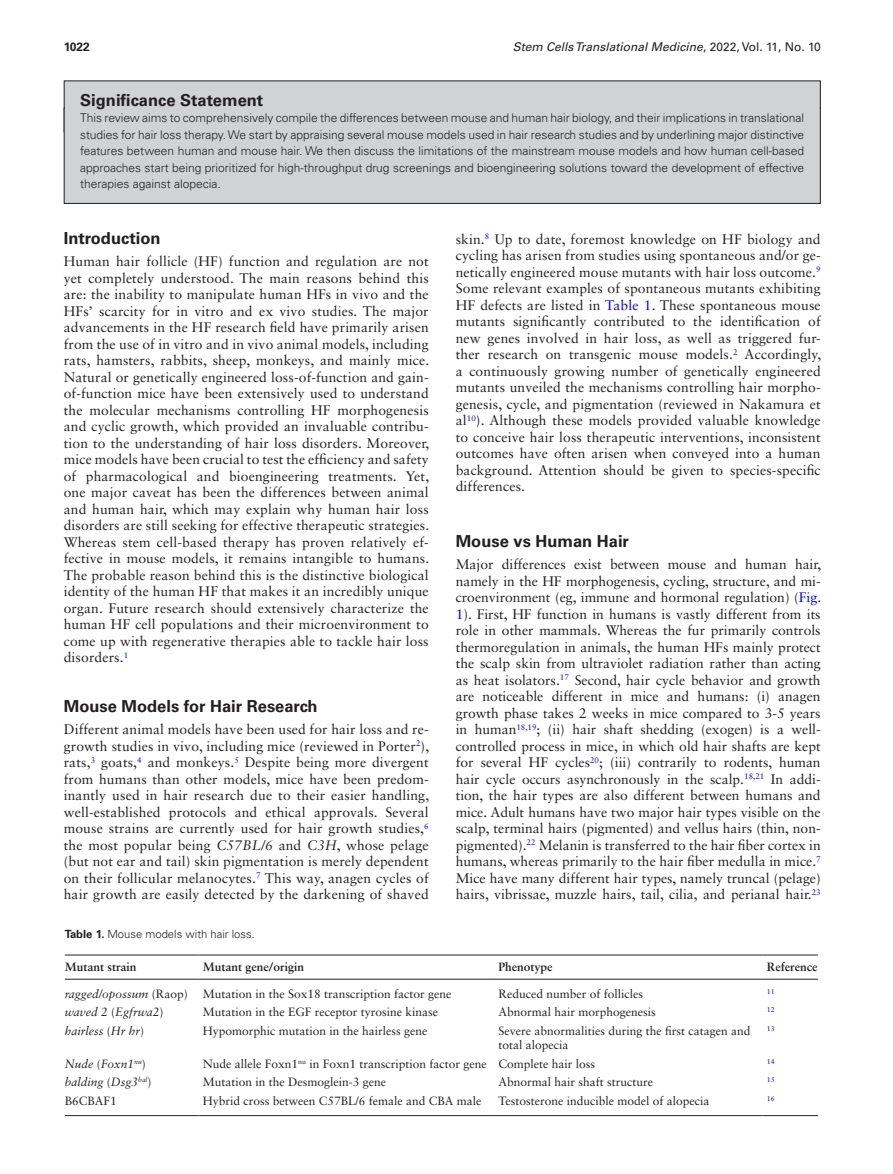
<style>
.page{position:relative;width:893px;height:1174px;background:#fff}
.page>*{position:absolute;margin:0;border:0;box-sizing:border-box;transform-origin:0 0}
.t1{font:700 16.5px "Univers LT Std";color:#231f20}
.t2{font:13.8px/16.5px "Sabon LT Std";letter-spacing:.01em;color:#231f20;text-align:justify}
.t3{font:300 12px/16.5px "Univers LT Std";color:#231f20;text-align:justify}
.t4{font:12px/14.2px "Sabon LT Std";color:#231f20}
.t5{font:italic 12px "Sabon LT Std";color:#231f20}
.t6{font:italic 12px "Univers LT Std";color:#231f20}
.t7{font:700 12px "Sabon LT Std";color:#231f20}
.t8{font:700 12px "Univers LT Std";color:#231f20}
.t9{font:300 11.25px "Univers LT Std";color:#231f20}
.t10{font:7.05px "Sabon LT Std";color:#00f}
.s1{font-style:normal}
.s2{font-style:italic}
.s3{color:#00f}
.s4{font-weight:700}
</style>
<div class="page">
<div style="left:64px;top:81px;width:757px;height:49px;background:#d1d2d4"></div>
<div style="left:64px;top:109px;width:757px;height:94px;background:#d1d2d4"></div>
<div style="left:64px;top:107px;width:757px;height:97px;border:1px solid #231f20"></div>
<hr style="left:65px;top:954px;width:133px;height:1px;background:#231f20">
<hr style="left:65px;top:978px;width:133px;height:1px;background:#231f20">
<hr style="left:198px;top:954px;width:296px;height:1px;background:#231f20">
<hr style="left:198px;top:978px;width:296px;height:1px;background:#231f20">
<hr style="left:494px;top:954px;width:268px;height:1px;background:#231f20">
<hr style="left:494px;top:978px;width:268px;height:1px;background:#231f20">
<hr style="left:762px;top:954px;width:56px;height:1px;background:#231f20">
<hr style="left:762px;top:978px;width:56px;height:1px;background:#231f20">
<hr style="left:65px;top:1115px;width:133px;height:1px;background:#231f20">
<hr style="left:198px;top:1115px;width:296px;height:1px;background:#231f20">
<hr style="left:494px;top:1115px;width:268px;height:1px;background:#231f20">
<hr style="left:762px;top:1115px;width:56px;height:1px;background:#231f20">
<p class="t8" style="left:64px;top:40px;width:27px">1022</p>
<p class="t6" style="left:513px;top:40px;width:309px">Stem Cells Translational Medicine<span class="s1">, 2022, Vol. 11, No. 10</span></p>
<p class="t1" style="left:80px;top:90px;width:185px">Significance Statement</p>
<p class="t3" style="left:80px;top:110px;width:725px">This review aims to comprehensively compile the differences between mouse and human hair biology, and their implications in translational studies for hair loss therapy. We start by appraising several mouse models used in hair research studies and by underlining major distinctive features between human and mouse hair. We then discuss the limitations of the mainstream mouse models and how human cell-based approaches start being prioritized for high-throughput drug screenings and bioengineering solutions toward the development of effective therapies against alopecia.</p>
<p class="t1" style="left:64px;top:228px;width:98px">Introduction</p>
<p class="t2" style="left:64px;top:253px;width:367px">Human hair follicle (HF) function and regulation are not yet completely understood. The main reasons behind this are: the inability to manipulate human HFs in vivo and the HFs’ scarcity for in vitro and ex vivo studies. The major advancements in the HF research field have primarily arisen from the use of in vitro and in vivo animal models, including rats, hamsters, rabbits, sheep, monkeys, and mainly mice.<br>Natural or genetically engineered loss-of-function and gain&shy;of-function mice have been extensively used to understand the molecular mechanisms controlling HF morphogenesis and cyclic growth, which provided an invaluable contribu&shy;tion to the understanding of hair loss disorders. Moreover, mice models have been crucial to test the efficiency and safety of pharmacological and bioengineering treatments. Yet, one major caveat has been the differences between animal and human hair, which may explain why human hair loss disorders are still seeking for effective therapeutic strategies.<br>Whereas stem cell-based therapy has proven relatively ef&shy;fective in mouse models, it remains intangible to humans.<br>The probable reason behind this is the distinctive biological identity of the human HF that makes it an incredibly unique organ. Future research should extensively characterize the human HF cell populations and their microenvironment to come up with regenerative therapies able to tackle hair loss disorders.<sup>1</sup></p>
<p class="t1" style="left:64px;top:696px;width:255px">Mouse Models for Hair Research</p>
<p class="t2" style="left:64px;top:721px;width:367px">Different animal models have been used for hair loss and re&shy;growth studies in vivo, including mice (reviewed in Porter<sup>2</sup>), rats,<sup>3</sup> goats,<sup>4</sup> and monkeys.<sup>5</sup> Despite being more divergent from humans than other models, mice have been predom&shy;inantly used in hair research due to their easier handling, well-established protocols and ethical approvals. Several mouse strains are currently used for hair growth studies,<sup>6 </sup>the most popular being <span class="s2">C57BL/6</span> and <span class="s2">C3H</span>, whose pelage (but not ear and tail) skin pigmentation is merely dependent on their follicular melanocytes.<sup>7</sup> This way, anagen cycles of hair growth are easily detected by the darkening of shaved</p>
<p class="t2" style="left:456px;top:230px;width:367px">skin.<sup>8</sup> Up to date, foremost knowledge on HF biology and cycling has arisen from studies using spontaneous and/or ge&shy;netically engineered mouse mutants with hair loss outcome.<sup>9<br></sup>Some relevant examples of spontaneous mutants exhibiting HF defects are listed in <span class="s3">Table 1</span>. These spontaneous mouse mutants significantly contributed to the identification of new genes involved in hair loss, as well as triggered fur&shy;ther research on transgenic mouse models.<sup>2</sup> Accordingly, a continuously growing number of genetically engineered mutants unveiled the mechanisms controlling hair morpho&shy;genesis, cycle, and pigmentation (reviewed in Nakamura et al<sup>10</sup>). Although these models provided valuable knowledge to conceive hair loss therapeutic interventions, inconsistent outcomes have often arisen when conveyed into a human background. Attention should be given to species-specific differences.</p>
<p class="t1" style="left:456px;top:531px;width:175px">Mouse vs Human Hair</p>
<p class="t2" style="left:456px;top:556px;width:367px">Major differences exist between mouse and human hair, namely in the HF morphogenesis, cycling, structure, and mi&shy;croenvironment (eg, immune and hormonal regulation) (<span class="s3">Fig.<br>1</span>). First, HF function in humans is vastly different from its role in other mammals. Whereas the fur primarily controls thermoregulation in animals, the human HFs mainly protect the scalp skin from ultraviolet radiation rather than acting as heat isolators.<sup>17</sup> Second, hair cycle behavior and growth are noticeable different in mice and humans: (i) anagen growth phase takes 2 weeks in mice compared to 3-5 years in human<sup>18</sup><sup>,</sup><sup>19</sup>; (ii) hair shaft shedding (exogen) is a well&shy;controlled process in mice, in which old hair shafts are kept for several HF cycles<sup>20</sup>; (iii) contrarily to rodents, human hair cycle occurs asynchronously in the scalp.<sup>18</sup><sup>,</sup><sup>21</sup> In addi&shy;tion, the hair types are also different between humans and mice. Adult humans have two major hair types visible on the scalp, terminal hairs (pigmented) and vellus hairs (thin, non&shy;pigmented).<sup>22</sup> Melanin is transferred to the hair fiber cortex in humans, whereas primarily to the hair fiber medulla in mice.<sup>7<br></sup>Mice have many different hair types, namely truncal (pelage) hairs, vibrissae, muzzle hairs, tail, cilia, and perianal hair.<sup>23</sup></p>
<p class="t9" style="left:65px;top:927px;width:192px"><span class="s4">Table 1.</span> Mouse models with hair loss.</p>
<p class="t7" style="left:65px;top:959px;width:73px">Mutant strain</p>
<p class="t7" style="left:203px;top:959px;width:103px">Mutant gene/origin</p>
<p class="t7" style="left:498px;top:959px;width:56px">Phenotype</p>
<p class="t7" style="left:767px;top:959px;width:52px">Reference</p>
<p class="t5" style="left:65px;top:986px;width:124px">ragged/opossum <span class="s1">(Raop)</span></p>
<p class="t4" style="left:203px;top:986px;width:250px">Mutation in the Sox18 transcription factor gene</p>
<p class="t4" style="left:498px;top:986px;width:146px">Reduced number of follicles</p>
<p class="t10" style="left:767px;top:987px;width:9px">11</p>
<p class="t5" style="left:65px;top:1005px;width:100px">waved 2 <span class="s1">(</span>Egfrwa2<span class="s1">)</span></p>
<p class="t4" style="left:203px;top:1004px;width:237px">Mutation in the EGF receptor tyrosine kinase</p>
<p class="t4" style="left:498px;top:1004px;width:159px">Abnormal hair morphogenesis</p>
<p class="t10" style="left:767px;top:1005px;width:9px">12</p>
<p class="t5" style="left:65px;top:1023px;width:81px">hairless <span class="s1">(</span>Hr hr<span class="s1">)</span></p>
<p class="t4" style="left:203px;top:1023px;width:226px">Hypomorphic mutation in the hairless gene</p>
<p class="t4" style="left:498px;top:1023px;width:254px">Severe abnormalities during the first catagen and total alopecia</p>
<p class="t10" style="left:767px;top:1024px;width:9px">13</p>
<p class="t5" style="left:65px;top:1056px;width:83px">Nude <span class="s1">(</span>Foxn1<sup>nu</sup><span class="s1">)</span></p>
<p class="t4" style="left:203px;top:1056px;width:394px">Nude allele Foxn1<sup>nu</sup> in Foxn1 transcription factor gene Complete hair loss</p>
<p class="t10" style="left:767px;top:1057px;width:9px">14</p>
<p class="t5" style="left:65px;top:1075px;width:88px">balding <span class="s1">(</span>Dsg3<sup>bal</sup><span class="s1">)</span></p>
<p class="t4" style="left:203px;top:1074px;width:185px">Mutation in the Desmoglein-3 gene</p>
<p class="t4" style="left:498px;top:1074px;width:156px">Abnormal hair shaft structure</p>
<p class="t10" style="left:767px;top:1075px;width:9px">15</p>
<p class="t4" style="left:65px;top:1093px;width:54px">B6CBAF1</p>
<p class="t4" style="left:203px;top:1093px;width:280px">Hybrid cross between C57BL/6 female and CBA male</p>
<p class="t4" style="left:498px;top:1093px;width:212px">Testosterone inducible model of alopecia</p>
<p class="t10" style="left:767px;top:1094px;width:9px">16</p>
</div>
